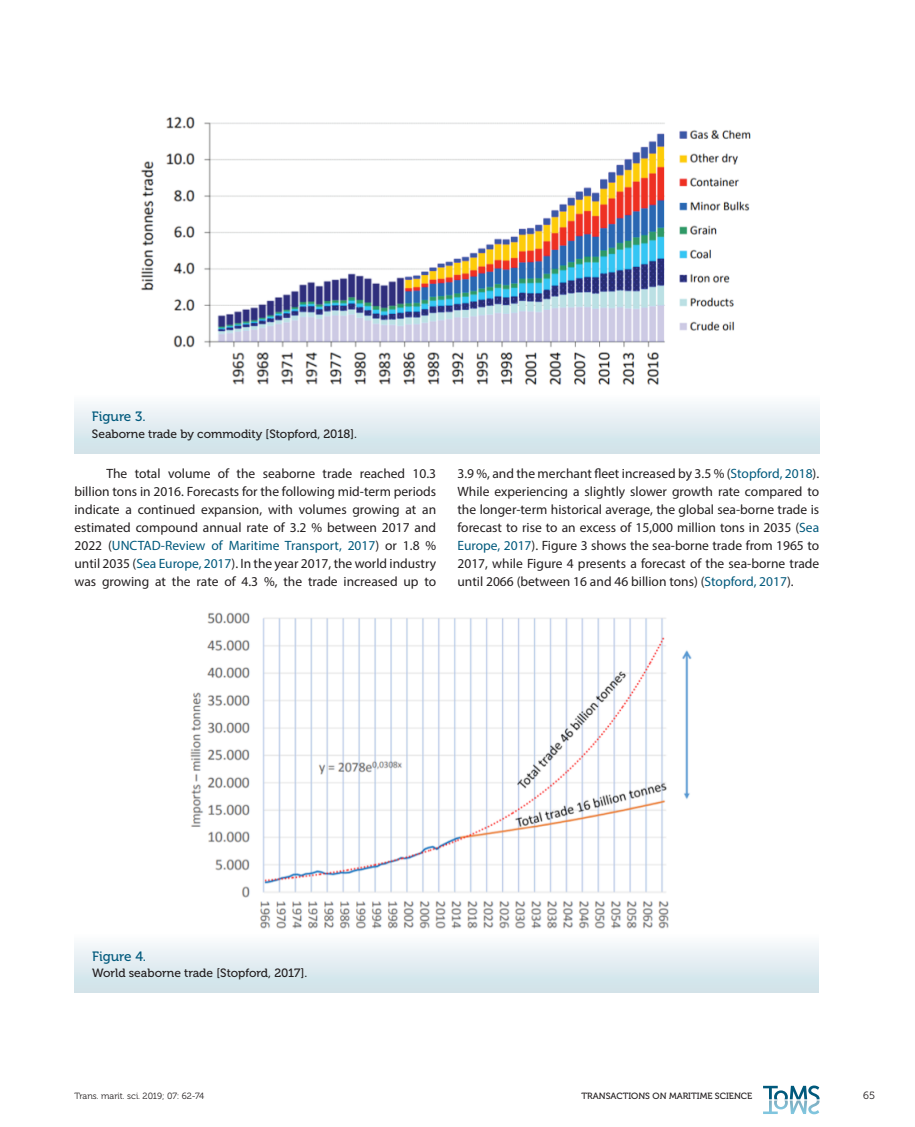
<style>
.page{position:relative;width:915px;height:1127px;background:#fff}
.page>*{position:absolute;margin:0;border:0;box-sizing:border-box;transform-origin:0 0}
.t1{font:13.5px/18px "Myriad Pro";color:#231f20;text-align:justify}
.t2{font:13.5px "Museo 500";color:#00597c}
.t3{font:12px "Museo 500";color:#231f20}
.t4{font:10.5px "Museo 300";color:#231f20}
.t5{font:9px "Museo 300";color:#231f20}
.t6{font:9px "Museo 500";color:#231f20}
.s1{color:#00597c}
</style>
<div class="page">
<svg style="left:763px;top:1085px;width:56px;height:29px"></svg>
<img style="left:141px;top:116px;width:610px;height:269px">
<div style="left:74px;top:394px;width:745px;height:59px;background:linear-gradient(to bottom,#fdfcfe,#cce1e8)"></div>
<div style="left:75px;top:933px;width:743px;height:59px;background:linear-gradient(to bottom,#fdfcfe,#cce1e8)"></div>
<img style="left:190px;top:612px;width:502px;height:317px">
<p class="t2" style="left:92px;top:409px;width:55px">Figure 3.</p>
<p class="t3" style="left:92px;top:427px;width:266px">Seaborne trade by commodity [Stopford, 2018].</p>
<p class="t1" style="left:74px;top:464px;width:363px;text-indent:32px">The total volume of the seaborne trade reached 10.3 billion tons in 2016. Forecasts for the following mid-term periods indicate a continued expansion, with volumes growing at an estimated compound annual rate of 3.2 % between 2017 and 2022 (<span class="s1">UNCTAD-Review of Maritime Transport, 2017</span>) or 1.8 % until 2035 (<span class="s1">Sea Europe, 2017</span>). In the year 2017, the world industry was growing at the rate of 4.3 %, the trade increased up to</p>
<p class="t1" style="left:457px;top:464px;width:363px">3.9 %, and the merchant fleet increased by 3.5 % (<span class="s1">Stopford, 2018</span>).<br>While experiencing a slightly slower growth rate compared to the longer-term historical average, the global sea-borne trade is forecast to rise to an excess of 15,000 million tons in 2035 (<span class="s1">Sea Europe, 2017</span>). Figure 3 shows the sea-borne trade from 1965 to 2017, while Figure 4 presents a forecast of the sea-borne trade until 2066 (between 16 and 46 billion tons) (<span class="s1">Stopford, 2017</span>).</p>
<p class="t2" style="left:92px;top:948px;width:55px">Figure 4.</p>
<p class="t3" style="left:92px;top:966px;width:216px">World seaborne trade [Stopford, 2017].</p>
<p class="t5" style="left:74px;top:1091px;width:131px">Trans. marit. sci. 2019; 07: 62-74</p>
<p class="t6" style="left:581px;top:1091px;width:172px">TRANSACTIONS ON MARITIME SCIENCE</p>
<p class="t4" style="left:862px;top:1090px;width:13px">65</p>
</div>
